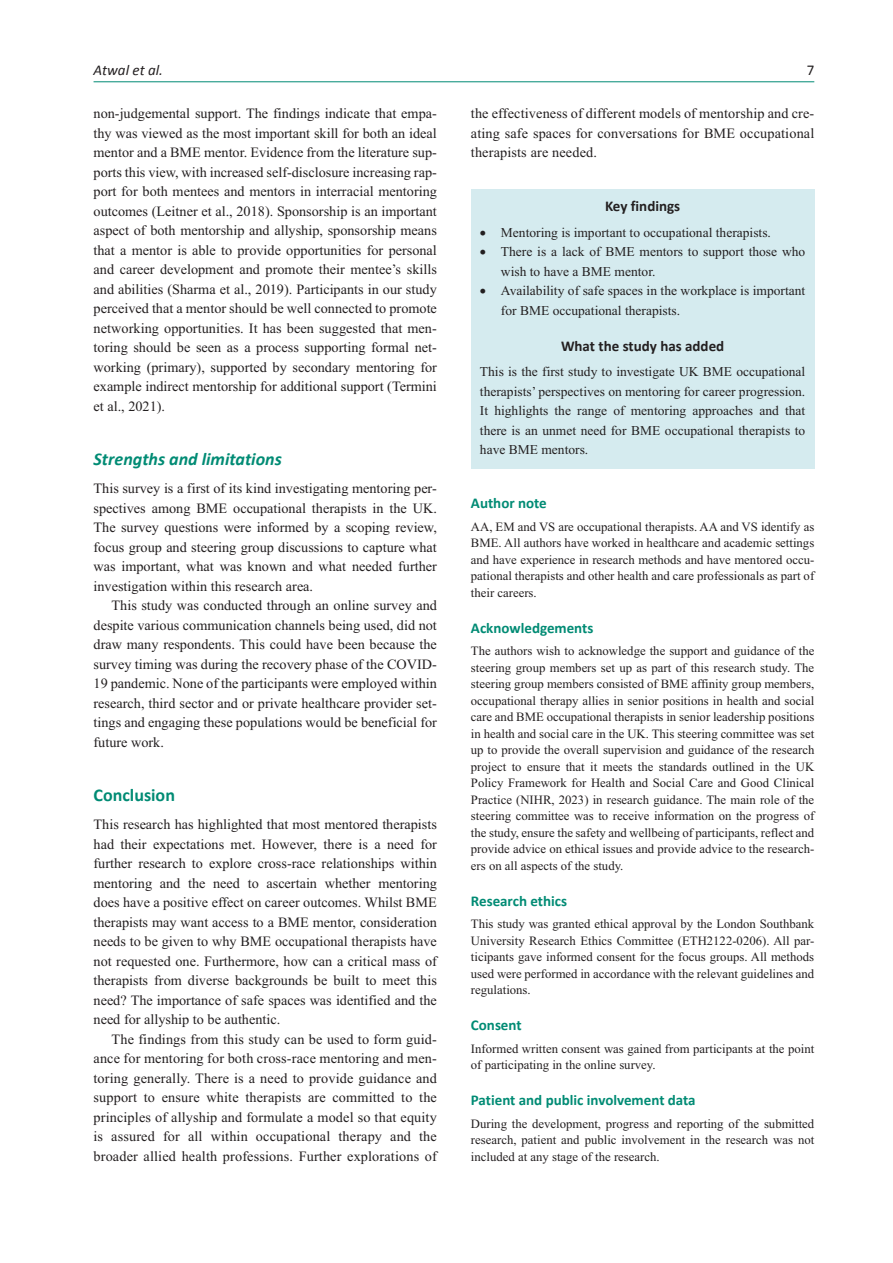
<style>
.page{position:relative;width:893px;height:1263px;background:#fff}
.page>*{position:absolute;margin:0;border:0;box-sizing:border-box;transform-origin:0 0}
.t1{font:italic 700 18px "Calibri";color:#008b74}
.t2{font:700 18px "Calibri";color:#008b74}
.t3{font:700 15px "Calibri";color:#008b74}
.t4{font:700 15px "Calibri";color:#231f20}
.t5{font:italic 15px "Calibri";color:#231f20}
.t6{font:15px "Calibri";color:#231f20}
.t7{font:14.25px/19.5px "Times New Roman";color:#231f20;text-align:justify}
.t8{font:13.5px/19.5px "Times New Roman";color:#231f20}
.t9{font:12.75px/16.5px "Times New Roman";color:#231f20;text-align:justify}
</style>
<div class="page">
<hr style="left:94px;top:81px;width:720px;height:1px;background:#008b74">
<div style="left:471px;top:189px;width:343px;height:279px;background:#d5ebef"></div>
<p class="t5" style="left:94px;top:60px;width:71px">Atwal et al.</p>
<p class="t6" style="left:807px;top:61px;width:9px">7</p>
<p class="t7" style="left:94px;top:104px;width:345px">non-judgemental support. The findings indicate that empa&shy;thy was viewed as the most important skill for both an ideal mentor and a BME mentor. Evidence from the literature sup&shy;ports this view, with increased self-disclosure increasing rap&shy;port for both mentees and mentors in interracial mentoring outcomes (Leitner et al., 2018). Sponsorship is an important aspect of both mentorship and allyship, sponsorship means that a mentor is able to provide opportunities for personal and career development and promote their mentee’s skills and abilities (Sharma et al., 2019). Participants in our study perceived that a mentor should be well connected to promote networking opportunities. It has been suggested that men&shy;toring should be seen as a process supporting formal net&shy;working (primary), supported by secondary mentoring for example indirect mentorship for additional support (Termini et al., 2021).</p>
<p class="t1" style="left:94px;top:447px;width:190px">Strengths and limitations</p>
<p class="t7" style="left:94px;top:479px;width:345px">This survey is a first of its kind investigating mentoring per&shy;spectives among BME occupational therapists in the UK.<br>The survey questions were informed by a scoping review, focus group and steering group discussions to capture what was important, what was known and what needed further investigation within this research area.</p>
<p class="t7" style="left:94px;top:596px;width:345px;text-indent:18px">This study was conducted through an online survey and despite various communication channels being used, did not draw many respondents. This could have been because the survey timing was during the recovery phase of the COVID-19 pandemic. None of the participants were employed within research, third sector and or private healthcare provider set&shy;tings and engaging these populations would be beneficial for future work.</p>
<p class="t7" style="left:471px;top:104px;width:345px">the effectiveness of different models of mentorship and cre&shy;ating safe spaces for conversations for BME occupational therapists are needed.</p>
<p class="t4" style="left:605px;top:197px;width:77px">Key findings</p>
<p class="t8" style="left:480px;top:222px;width:292px">• Mentoring is important to occupational therapists.</p>
<p class="t8" style="left:501px;top:242px;width:306px;text-indent:-21px">• There is a lack of BME mentors to support those who wish to have a BME mentor.</p>
<p class="t8" style="left:501px;top:281px;width:306px;text-indent:-21px">• Availability of safe spaces in the workplace is important for BME occupational therapists.</p>
<p class="t4" style="left:561px;top:336px;width:165px">What the study has added</p>
<p class="t8" style="left:480px;top:362px;width:327px;text-align:justify">This is the first study to investigate UK BME occupational therapists’ perspectives on mentoring for career progression.<br>It highlights the range of mentoring approaches and that there is an unmet need for BME occupational therapists to have BME mentors.</p>
<p class="t3" style="left:471px;top:494px;width:77px">Author note</p>
<p class="t9" style="left:471px;top:518px;width:345px">AA, EM and VS are occupational therapists. AA and VS identify as BME. All authors have worked in healthcare and academic settings and have experience in research methods and have mentored occu&shy;pational therapists and other health and care professionals as part of their careers.</p>
<p class="t3" style="left:471px;top:618px;width:124px">Acknowledgements</p>
<p class="t9" style="left:471px;top:643px;width:345px">The authors wish to acknowledge the support and guidance of the steering group members set up as part of this research study. The steering group members consisted of BME affinity group members, occupational therapy allies in senior positions in health and social care and BME occupational therapists in senior leadership positions in health and social care in the UK. This steering committee was set up to provide the overall supervision and guidance of the research project to ensure that it meets the standards outlined in the UK Policy Framework for Health and Social Care and Good Clinical Practice (NIHR, 2023) in research guidance. The main role of the steering committee was to receive information on the progress of the study, ensure the safety and wellbeing of participants, reflect and provide advice on ethical issues and provide advice to the research&shy;ers on all aspects of the study.</p>
<p class="t3" style="left:471px;top:891px;width:98px">Research ethics</p>
<p class="t9" style="left:471px;top:916px;width:345px">This study was granted ethical approval by the London Southbank University Research Ethics Committee (ETH2122-0206). All par&shy;ticipants gave informed consent for the focus groups. All methods used were performed in accordance with the relevant guidelines and regulations.</p>
<p class="t3" style="left:471px;top:1016px;width:52px">Consent</p>
<p class="t9" style="left:471px;top:1040px;width:345px">Informed written consent was gained from participants at the point of participating in the online survey.</p>
<p class="t3" style="left:471px;top:1091px;width:226px">Patient and public involvement data</p>
<p class="t9" style="left:471px;top:1115px;width:345px">During the development, progress and reporting of the submitted research, patient and public involvement in the research was not included at any stage of the research.</p>
<p class="t2" style="left:94px;top:783px;width:83px">Conclusion</p>
<p class="t7" style="left:94px;top:815px;width:345px">This research has highlighted that most mentored therapists had their expectations met. However, there is a need for further research to explore cross-race relationships within mentoring and the need to ascertain whether mentoring does have a positive effect on career outcomes. Whilst BME therapists may want access to a BME mentor, consideration needs to be given to why BME occupational therapists have not requested one. Furthermore, how can a critical mass of therapists from diverse backgrounds be built to meet this need? The importance of safe spaces was identified and the need for allyship to be authentic.</p>
<p class="t7" style="left:94px;top:1029px;width:345px;text-indent:18px">The findings from this study can be used to form guid&shy;ance for mentoring for both cross-race mentoring and men&shy;toring generally. There is a need to provide guidance and support to ensure white therapists are committed to the principles of allyship and formulate a model so that equity is assured for all within occupational therapy and the broader allied health professions. Further explorations of</p>
</div>
